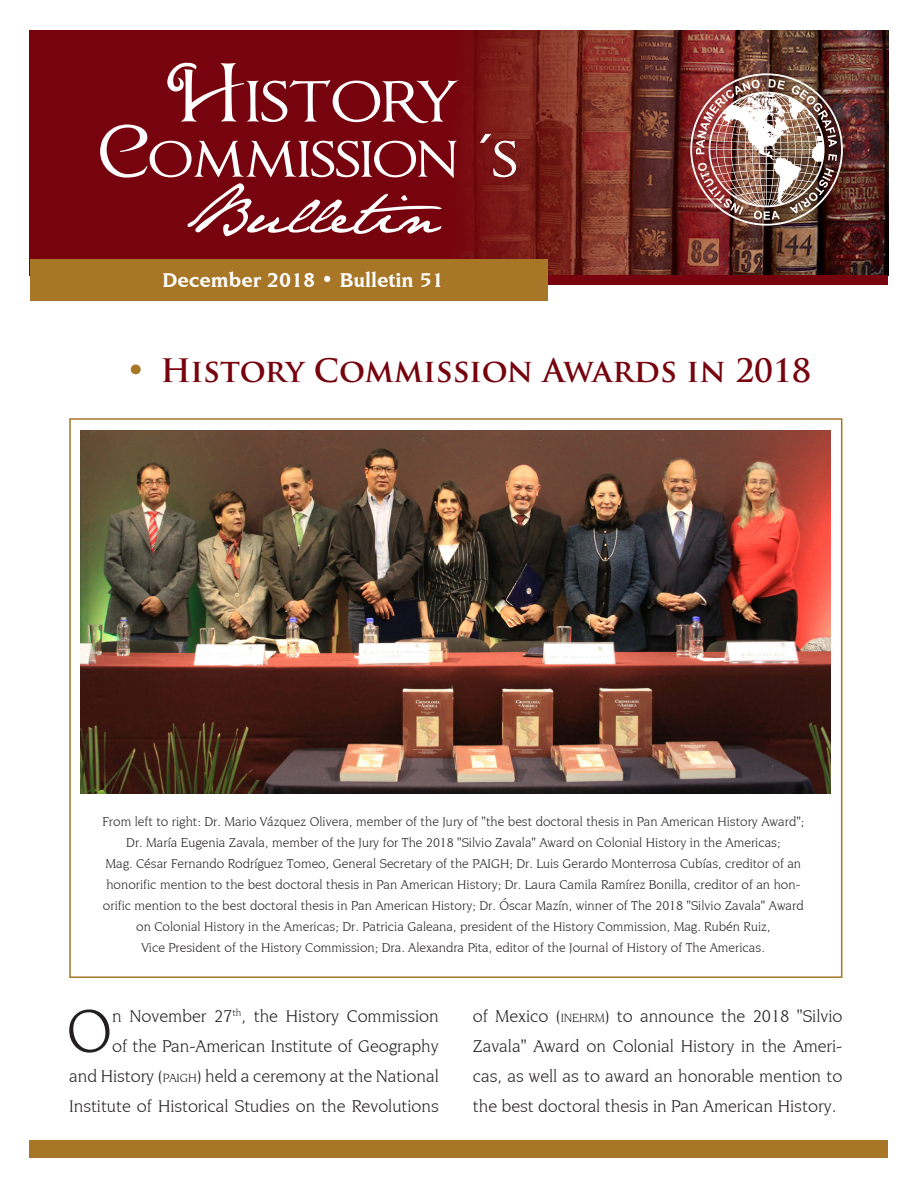
<style>
.page{position:relative;width:918px;height:1188px;background:#fff}
.page>*{position:absolute;margin:0;border:0;box-sizing:border-box;transform-origin:0 0}
.t1{font:63.9px "Novarese IT Cby BT";color:#231f20}
.t2{font:700 31.5px "Trajan Pro";color:#76030d}
.t3{font:700 21px "Novarese IT Cby BT";color:#fff}
.t4{font:18px/30px "Novarese IT Cby BT";letter-spacing:-.005em;color:#231f20;text-align:right}
.t5{font:13.5px/21px "Novarese IT Cby BT";color:#231f20;text-align:center}
.s1{font-size:12.6px}
</style>
<div class="page">
<div style="left:30px;top:30px;width:858px;height:245px;background:#76030d"></div>
<img style="left:462px;top:30px;width:426px;height:245px">
<img style="left:690px;top:73px;width:153px;height:153px">
<div style="left:547px;top:275px;width:341px;height:10px;background:#76030d"></div>
<div style="left:30px;top:259px;width:517px;height:42px;background:#a77626"></div>
<div style="left:30px;top:1140px;width:858px;height:18px;background:#a77626"></div>
<svg style="left:480px;top:134px;width:36px;height:43px"></svg>
<svg style="left:100px;top:63px;width:359px;height:173px"></svg>
<div style="left:131px;top:364px;width:10px;height:10px;background:#a77626;border-radius:50%"></div>
<img style="left:81px;top:430px;width:750px;height:364px">
<h3 class="t3" style="left:163px;top:267px;width:283px">December 2018 • Bulletin 51</h3>
<h2 class="t2" style="left:160px;top:351px;width:652px">History Commission Awards in 2018</h2>
<p class="t5" style="left:102px;top:810px;width:703px">From left to right: Dr. Mario Vázquez Olivera, member of the Jury of "the best doctoral thesis in Pan American History Award"; Dr. María Eugenia Zavala, member of the Jury for The 2018 "Silvio Zavala" Award on Colonial History in the Americas;<br>Mag. César Fernando Rodríguez Tomeo, General Secretary of the PAIGH; Dr. Luis Gerardo Monterrosa Cubías, creditor of an honorific mention to the best doctoral thesis in Pan American History; Dr. Laura Camila Ramírez Bonilla, creditor of an hon&shy;orific mention to the best doctoral thesis in Pan American History; Dr. Óscar Mazín, winner of The 2018 "Silvio Zavala" Award on Colonial History in the Americas; Dr. Patricia Galeana, president of the History Commission, Mag. Rubén Ruiz,<br>Vice President of the History Commission; Dra. Alexandra Pita, editor of the Journal of History of The Americas.</p>
<h3 class="t4" style="left:69px;top:1001px;width:371px">n November 27<sup>th</sup>, the History Commission<br>of the Pan-American Institute of Geography<br>and History (<span class="s1">PAIGH</span>) held a ceremony at the National Institute of Historical Studies on the Revolutions</h3>
<h3 class="t4" style="left:473px;top:1001px;width:371px;text-align:justify">of Mexico (<span class="s1">INEHRM</span>) to announce the 2018 "Silvio Zavala" Award on Colonial History in the Ameri&shy;cas, as well as to award an honorable mention to the best doctoral thesis in Pan American History.</h3>
<h1 class="t1" style="left:67px;top:993px;width:47px">O</h1>
</div>
